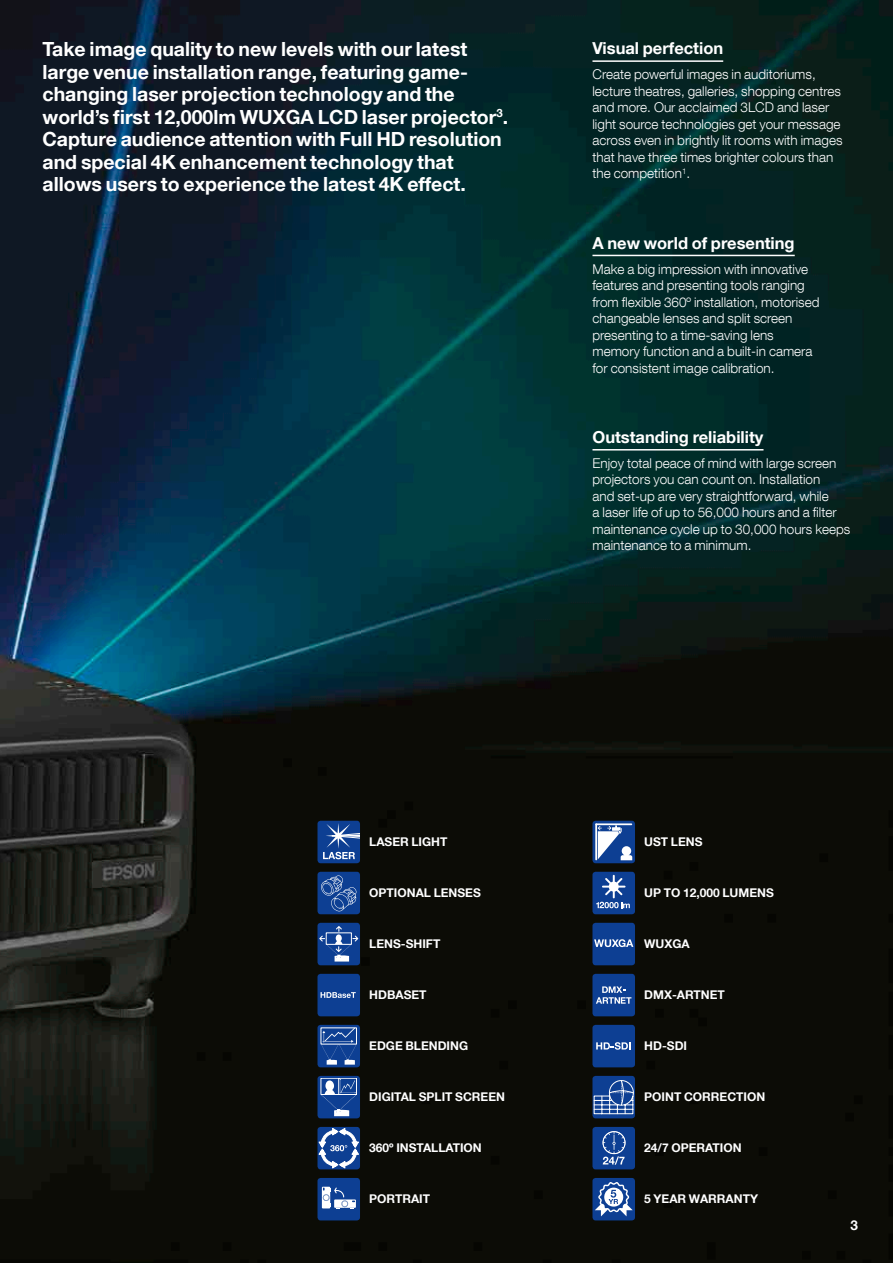
<style>
.page{position:relative;width:893px;height:1263px;background:#fff}
.page>*{position:absolute;margin:0;border:0;box-sizing:border-box;transform-origin:0 0}
.t1{font:700 19.5px/22.5px "Helvetica Neue LT Com";color:#fff}
.t2{font:700 16.5px "Helvetica Neue LT Com";color:#fff}
.t3{font:300 13.5px/16.5px "Helvetica Neue LT Com";color:#fff}
.t4{font:700 13.5px "Helvetica Neue LT Com";color:#fff}
.t5{font:700 12px "Helvetica Neue LT Com";color:#fff}
</style>
<div class="page">
<img style="left:0;top:0;width:893px;height:1263px">
<hr style="left:592px;top:60px;width:131px;height:2px;background:#fff">
<hr style="left:592px;top:255px;width:203px;height:1px;background:#fff">
<hr style="left:592px;top:449px;width:171px;height:1px;background:#fff">
<div style="left:317px;top:821px;width:43px;height:42px;background:#0d3f93;border-radius:3px"></div>
<svg style="left:323px;top:823px;width:37px;height:36px"></svg>
<svg style="left:592px;top:821px;width:43px;height:42px"></svg>
<hr style="left:595px;top:823px;width:2px;height:37px;background:#fff">
<hr style="left:595px;top:823px;width:37px;height:2px;background:#fff">
<svg style="left:598px;top:825px;width:34px;height:35px"></svg>
<div style="left:317px;top:872px;width:43px;height:42px;background:#0d3f93;border-radius:3px"></div>
<svg style="left:321px;top:875px;width:36px;height:36px"></svg>
<div style="left:592px;top:872px;width:43px;height:42px;background:#0d3f93;border-radius:3px"></div>
<svg style="left:596px;top:875px;width:34px;height:33px"></svg>
<div style="left:317px;top:923px;width:43px;height:42px;background:#0d3f93;border-radius:3px"></div>
<svg style="left:319px;top:926px;width:39px;height:35px"></svg>
<div style="left:592px;top:923px;width:43px;height:42px;background:#0d3f93;border-radius:3px"></div>
<svg style="left:594px;top:939px;width:39px;height:8px"></svg>
<div style="left:317px;top:974px;width:43px;height:42px;background:#0d3f93;border-radius:3px"></div>
<svg style="left:321px;top:992px;width:35px;height:6px"></svg>
<div style="left:592px;top:974px;width:43px;height:42px;background:#0d3f93;border-radius:3px"></div>
<svg style="left:596px;top:986px;width:35px;height:18px"></svg>
<svg style="left:317px;top:1025px;width:43px;height:42px"></svg>
<svg style="left:321px;top:1028px;width:36px;height:36px"></svg>
<div style="left:592px;top:1025px;width:43px;height:42px;background:#0d3f93;border-radius:3px"></div>
<svg style="left:596px;top:1042px;width:35px;height:8px"></svg>
<div style="left:317px;top:1076px;width:43px;height:42px;background:#0d3f93;border-radius:3px"></div>
<svg style="left:321px;top:1078px;width:36px;height:38px"></svg>
<svg style="left:592px;top:1076px;width:43px;height:42px"></svg>
<svg style="left:594px;top:1080px;width:40px;height:34px"></svg>
<div style="left:317px;top:1127px;width:43px;height:42px;background:#0d3f93;border-radius:3px"></div>
<svg style="left:319px;top:1128px;width:40px;height:40px"></svg>
<div style="left:592px;top:1127px;width:43px;height:42px;background:#0d3f93;border-radius:3px"></div>
<div style="left:602px;top:1131px;width:23px;height:23px;border:1px solid #fff;border-radius:50%"></div>
<svg style="left:603px;top:1131px;width:22px;height:34px"></svg>
<div style="left:317px;top:1178px;width:43px;height:42px;background:#0d3f93;border-radius:3px"></div>
<svg style="left:322px;top:1187px;width:34px;height:22px"></svg>
<div style="left:592px;top:1178px;width:43px;height:42px;background:#0d3f93;border-radius:3px"></div>
<svg style="left:595px;top:1182px;width:38px;height:34px"></svg>
<p class="t1" style="left:43px;top:38px;width:467px">Take image quality to new levels with our latest large venue installation range, featuring game&shy;changing laser projection technology and the world’s first 12,000lm WUXGA LCD laser projector<sup>3</sup>.<br>Capture audience attention with Full HD resolution and special 4K enhancement technology that allows users to experience the latest 4K effect.</p>
<p class="t2" style="left:592px;top:38px;width:132px">Visual perfection</p>
<p class="t3" style="left:592px;top:66px;width:252px">Create powerful images in auditoriums, lecture theatres, galleries, shopping centres and more. Our acclaimed 3LCD and laser light source technologies get your message across even in brightly lit rooms with images that have three times brighter colours than the competition<sup>1</sup>.</p>
<p class="t2" style="left:592px;top:232px;width:204px">A new world of presenting</p>
<p class="t3" style="left:592px;top:260px;width:229px">Make a big impression with innovative features and presenting tools ranging from flexible 360º installation, motorised changeable lenses and split screen presenting to a time-saving lens memory function and a built-in camera for consistent image calibration.</p>
<p class="t2" style="left:592px;top:427px;width:173px">Outstanding reliability</p>
<p class="t3" style="left:592px;top:455px;width:259px">Enjoy total peace of mind with large screen projectors you can count on. Installation<br>and set-up are very straightforward, while<br>a laser life of up to 56,000 hours and a filter maintenance cycle up to 30,000 hours keeps maintenance to a minimum.</p>
<p class="t5" style="left:369px;top:834px;width:80px">LASER LIGHT</p>
<p class="t5" style="left:644px;top:834px;width:60px">UST LENS</p>
<p class="t5" style="left:369px;top:885px;width:113px">OPTIONAL LENSES</p>
<p class="t5" style="left:644px;top:885px;width:131px">UP TO 12,000 LUMENS</p>
<p class="t5" style="left:369px;top:936px;width:73px">LENS-SHIFT</p>
<p class="t5" style="left:644px;top:936px;width:47px">WUXGA</p>
<p class="t5" style="left:369px;top:987px;width:59px">HDBASET</p>
<p class="t5" style="left:644px;top:987px;width:82px">DMX-ARTNET</p>
<p class="t5" style="left:369px;top:1038px;width:100px">EDGE BLENDING</p>
<p class="t5" style="left:644px;top:1038px;width:44px">HD-SDI</p>
<p class="t5" style="left:369px;top:1089px;width:137px">DIGITAL SPLIT SCREEN</p>
<p class="t5" style="left:644px;top:1089px;width:123px">POINT CORRECTION</p>
<p class="t5" style="left:369px;top:1140px;width:114px">360º INSTALLATION</p>
<p class="t5" style="left:644px;top:1140px;width:99px">24/7 OPERATION</p>
<p class="t5" style="left:369px;top:1191px;width:62px">PORTRAIT</p>
<p class="t5" style="left:644px;top:1191px;width:115px">5 YEAR WARRANTY</p>
<p class="t4" style="left:850px;top:1217px;width:9px">3</p>
</div>
